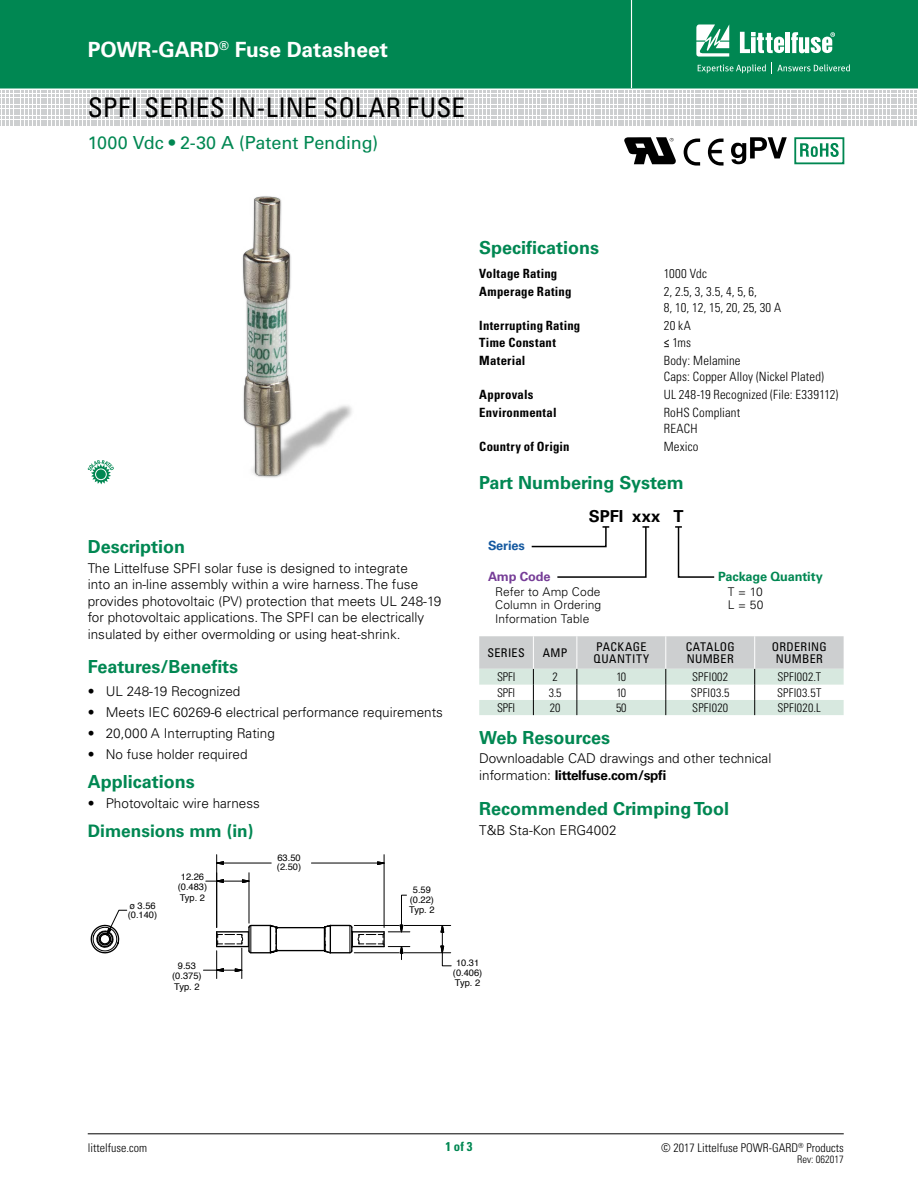
<style>
.page{position:relative;width:918px;height:1188px;background:#fff}
.page>*{position:absolute;margin:0;border:0;box-sizing:border-box;transform-origin:0 0}
.Head_Large{font:condensed 27px "Univers LT Std";letter-spacing:.005em;color:#000}
.t1{font:700 21px "Univers LT Std";color:#fff}
.Green_Subheads{font:700 18px "Univers LT Std";color:#008752}
.Head{font:18px "Univers LT Std";color:#008752}
.Green_Subheads-2{font:700 17.25px "Univers LT Std";color:#008752}
.t2{font:700 16.5px "Univers LT Std";letter-spacing:-.005em;color:#000}
.Body_text{font:300 13.5px/16.5px "Univers LT Std";color:#000}
.Specifications{font:300 condensed 12.75px/15.8px "Univers LT Std";letter-spacing:.015em;color:#000}
.Specifications-2{font:700 condensed 12.75px "Univers LT Std";letter-spacing:.02em;color:#000}
.t3{font:700 12.75px "Univers LT Std";letter-spacing:-.01em;color:#008752}
.t4{font:700 12.75px "Univers LT Std";letter-spacing:-.01em;color:#763d97}
.t5{font:700 12.75px "Univers LT Std";letter-spacing:-.01em;color:#1559a0}
.t6{font:700 condensed 12.75px "Univers LT Std";color:#008752}
.t7{font:300 condensed 12px "Univers LT Std";color:#000}
.t8{font:300 12px/13.5px "Univers LT Std";letter-spacing:.01em;color:#000}
.t9{font:condensed 12px/12px "Univers LT Std";letter-spacing:.03em;color:#000}
.t10{font:300 condensed 12px "Univers LT Std";letter-spacing:.02em;color:#000}
.t11{font:300 condensed 10.5px "Univers LT Std";color:#000}
.t12{font:9.3px/10.2px "Helvetica";color:#000;text-align:center}
.s1{font-weight:700}
</style>
<div class="page">
<div style="left:0;top:0;width:918px;height:88px;background:#008752"></div>
<hr style="left:631px;top:0;width:1px;height:88px;background:#fff">
<hr style="left:88px;top:1134px;width:756px;height:1px;background:#000">
<svg style="left:0;top:91px;width:917px;height:35px"></svg>
<svg style="left:696px;top:24px;width:33px;height:33px"></svg>
<hr style="left:786px;top:32px;width:4px;height:21px;background:#fff">
<svg style="left:791px;top:32px;width:44px;height:21px"></svg>
<svg style="left:740px;top:32px;width:44px;height:21px"></svg>
<svg style="left:698px;top:64px;width:68px;height:9px"></svg>
<svg style="left:772px;top:63px;width:78px;height:11px"></svg>
<svg style="left:479px;top:636px;width:365px;height:79px"></svg>
<hr style="left:533px;top:636px;width:1px;height:33px;background:#fff">
<hr style="left:576px;top:636px;width:1px;height:33px;background:#fff">
<hr style="left:665px;top:636px;width:1px;height:33px;background:#fff">
<hr style="left:754px;top:636px;width:1px;height:33px;background:#fff">
<svg style="left:531px;top:526px;width:118px;height:52px"></svg>
<svg style="left:675px;top:526px;width:40px;height:52px"></svg>
<svg style="left:88px;top:460px;width:26px;height:24px"></svg>
<div style="left:96px;top:469px;width:10px;height:11px;background:#008752;border-radius:50%"></div>
<div style="left:95px;top:469px;width:12px;height:11px;border:1px solid #fff;border-radius:50%"></div>
<img style="left:242px;top:196px;width:110px;height:282px">
<hr style="left:276px;top:927px;width:48px;height:1px;background:#000">
<hr style="left:276px;top:950px;width:48px;height:1px;background:#000">
<svg style="left:217px;top:861px;width:7px;height:4px"></svg>
<svg style="left:377px;top:861px;width:7px;height:4px"></svg>
<hr style="left:223px;top:863px;width:48px;height:1px;background:#000">
<hr style="left:311px;top:863px;width:67px;height:1px;background:#000">
<hr style="left:384px;top:855px;width:1px;height:72px;background:#000">
<hr style="left:216px;top:855px;width:1px;height:72px;background:#000">
<svg style="left:440px;top:925px;width:12px;height:41px"></svg>
<hr style="left:404px;top:925px;width:47px;height:1px;background:#000">
<hr style="left:404px;top:952px;width:47px;height:1px;background:#000">
<svg style="left:323px;top:895px;width:87px;height:65px"></svg>
<svg style="left:90px;top:910px;width:37px;height:44px"></svg>
<svg style="left:203px;top:924px;width:75px;height:55px"></svg>
<hr style="left:216px;top:873px;width:1px;height:54px;background:#000">
<hr style="left:249px;top:873px;width:1px;height:50px;background:#000">
<svg style="left:206px;top:879px;width:44px;height:4px"></svg>
<svg style="left:731px;top:137px;width:56px;height:27px"></svg>
<svg style="left:800px;top:143px;width:39px;height:14px"></svg>
<div style="left:794px;top:137px;width:50px;height:27px;border:2px solid #008752"></div>
<svg style="left:684px;top:139px;width:16px;height:27px"></svg>
<svg style="left:708px;top:139px;width:16px;height:27px"></svg>
<svg style="left:624px;top:137px;width:52px;height:27px"></svg>
<h2 class="t1" style="left:88px;top:37px;width:302px">POWR-GARD<sup>®</sup> Fuse Datasheet</h2>
<p class="Head_Large" style="left:88px;top:91px;width:379px">SPFI SERIES IN-LINE SOLAR FUSE</p>
<p class="Head" style="left:88px;top:132px;width:292px">1000 Vdc • 2-30 A (Patent Pending)</p>
<p class="Green_Subheads" style="left:88px;top:537px;width:99px">Description</p>
<p class="Body_text" style="left:88px;top:560px;width:355px">The Littelfuse SPFI solar fuse is designed to integrate<br>into an in-line assembly within a wire harness. The fuse provides photovoltaic (PV) protection that meets UL 248-19 for photovoltaic applications. The SPFI can be electrically insulated by either overmolding or using heat-shrink.</p>
<p class="Green_Subheads" style="left:88px;top:656px;width:152px">Features/Benefits</p>
<p class="Body_text" style="left:88px;top:683px;width:154px">• UL 248-19 Recognized</p>
<p class="Body_text" style="left:88px;top:704px;width:357px">• Meets IEC 60269-6 electrical performance requirements</p>
<p class="Body_text" style="left:88px;top:725px;width:189px">• 20,000 A Interrupting Rating</p>
<p class="Body_text" style="left:88px;top:746px;width:161px">• No fuse holder required</p>
<p class="Green_Subheads" style="left:88px;top:772px;width:109px">Applications</p>
<p class="Body_text" style="left:88px;top:795px;width:174px">• Photovoltaic wire harness</p>
<p class="Green_Subheads-2" style="left:88px;top:821px;width:167px">Dimensions mm (in)</p>
<p class="t12" style="left:277px;top:853px;width:26px;line-height:9.3px;text-align:left">63.50 (2.50)</p>
<p class="t12" style="left:178px;top:872px;width:31px">12.26 (0.483)<br>Typ. 2</p>
<p class="t12" style="left:409px;top:885px;width:27px">5.59 (0.22)<br>Typ. 2</p>
<p class="t12" style="left:128px;top:901px;width:31px;line-height:9.3px;text-align:left">ø 3.56 (0.140)</p>
<p class="Green_Subheads" style="left:479px;top:237px;width:122px">Specifications</p>
<p class="Specifications-2" style="left:479px;top:266px;width:80px">Voltage Rating</p>
<p class="Specifications" style="left:664px;top:266px;width:45px">1000 Vdc</p>
<p class="Specifications-2" style="left:479px;top:284px;width:94px">Amperage Rating</p>
<p class="Specifications" style="left:664px;top:284px;width:119px">2, 2.5, 3, 3.5, 4, 5, 6,<br>8, 10, 12, 15, 20, 25, 30 A</p>
<p class="Specifications-2" style="left:479px;top:318px;width:103px">Interrupting Rating</p>
<p class="Specifications" style="left:664px;top:318px;width:29px">20 kA</p>
<p class="Specifications-2" style="left:479px;top:334px;width:78px">Time Constant</p>
<p class="Specifications" style="left:664px;top:334px;width:29px"><span class="s1">≤</span> 1ms</p>
<p class="Specifications-2" style="left:479px;top:352px;width:48px">Material</p>
<p class="Specifications" style="left:664px;top:352px;width:78px">Body: Melamine</p>
<p class="Specifications" style="left:664px;top:369px;width:162px">Caps: Copper Alloy (Nickel Plated)</p>
<p class="Specifications-2" style="left:479px;top:387px;width:56px">Approvals</p>
<p class="Specifications" style="left:664px;top:387px;width:176px">UL 248-19 Recognized (File: E339112)</p>
<p class="Specifications-2" style="left:479px;top:405px;width:79px">Environmental</p>
<p class="Specifications" style="left:664px;top:405px;width:78px">RoHS Compliant<br>REACH</p>
<p class="Specifications-2" style="left:479px;top:439px;width:92px">Country of Origin</p>
<p class="Specifications" style="left:664px;top:439px;width:36px">Mexico</p>
<p class="Green_Subheads" style="left:479px;top:472px;width:206px">Part Numbering System</p>
<p class="t5" style="left:488px;top:538px;width:38px">Series</p>
<p class="t4" style="left:488px;top:569px;width:64px">Amp Code</p>
<p class="t2" style="left:589px;top:507px;width:96px">SPFI xxx T</p>
<p class="t8" style="left:495px;top:585px;width:108px;text-align:justify">Refer to Amp Code Column in Ordering Information Table</p>
<p class="t3" style="left:718px;top:569px;width:106px">Package Quantity</p>
<p class="t8" style="left:728px;top:585px;width:37px">T = 10<br>L = 50</p>
<p class="t9" style="left:487px;top:646px;width:39px">SERIES</p>
<p class="t9" style="left:543px;top:646px;width:26px">AMP</p>
<p class="t9" style="left:594px;top:640px;width:57px">PACKAGE<br>QUANTITY</p>
<p class="t9" style="left:686px;top:640px;width:51px">CATALOG<br>NUMBER</p>
<p class="t9" style="left:772px;top:640px;width:57px;text-align:center">ORDERING<br>NUMBER</p>
<p class="t7" style="left:497px;top:670px;width:20px">SPFI</p>
<p class="t7" style="left:552px;top:670px;width:7px">2</p>
<p class="t7" style="left:616px;top:670px;width:11px">10</p>
<p class="t10" style="left:692px;top:670px;width:38px">SPFI002</p>
<p class="t10" style="left:777px;top:670px;width:45px">SPFI002.T</p>
<p class="t7" style="left:497px;top:685px;width:20px">SPFI</p>
<p class="t7" style="left:549px;top:685px;width:14px">3.5</p>
<p class="t7" style="left:616px;top:685px;width:11px">10</p>
<p class="t7" style="left:691px;top:685px;width:40px">SPFI03.5</p>
<p class="t10" style="left:777px;top:685px;width:46px">SPFI03.5T</p>
<p class="t7" style="left:497px;top:700px;width:20px">SPFI</p>
<p class="t7" style="left:550px;top:700px;width:12px">20</p>
<p class="t7" style="left:616px;top:700px;width:12px">50</p>
<p class="t10" style="left:692px;top:700px;width:37px">SPFI020</p>
<p class="t10" style="left:778px;top:700px;width:45px">SPFI020.L</p>
<p class="Green_Subheads" style="left:479px;top:727px;width:132px">Web Resources</p>
<p class="Body_text" style="left:479px;top:750px;width:294px">Downloadable CAD drawings and other technical information: <span class="s1">littelfuse.com/spfi</span></p>
<p class="Green_Subheads" style="left:479px;top:798px;width:251px">Recommended Crimping Tool</p>
<p class="Body_text" style="left:479px;top:822px;width:139px">T&amp;B Sta-Kon ERG4002</p>
<p class="t12" style="left:172px;top:961px;width:31px">9.53 (0.375)<br>Typ. 2</p>
<p class="t12" style="left:453px;top:957px;width:31px">10.31 (0.406)<br>Typ. 2</p>
<p class="t6" style="left:445px;top:1139px;width:29px">1 of 3</p>
<p class="t7" style="left:88px;top:1141px;width:61px">littelfuse.com</p>
<p class="t7" style="left:661px;top:1141px;width:184px">© 2017 Littelfuse POWR-GARD<sup>®</sup> Products</p>
<p class="t11" style="left:797px;top:1153px;width:48px">Rev: 062017</p>
</div>
